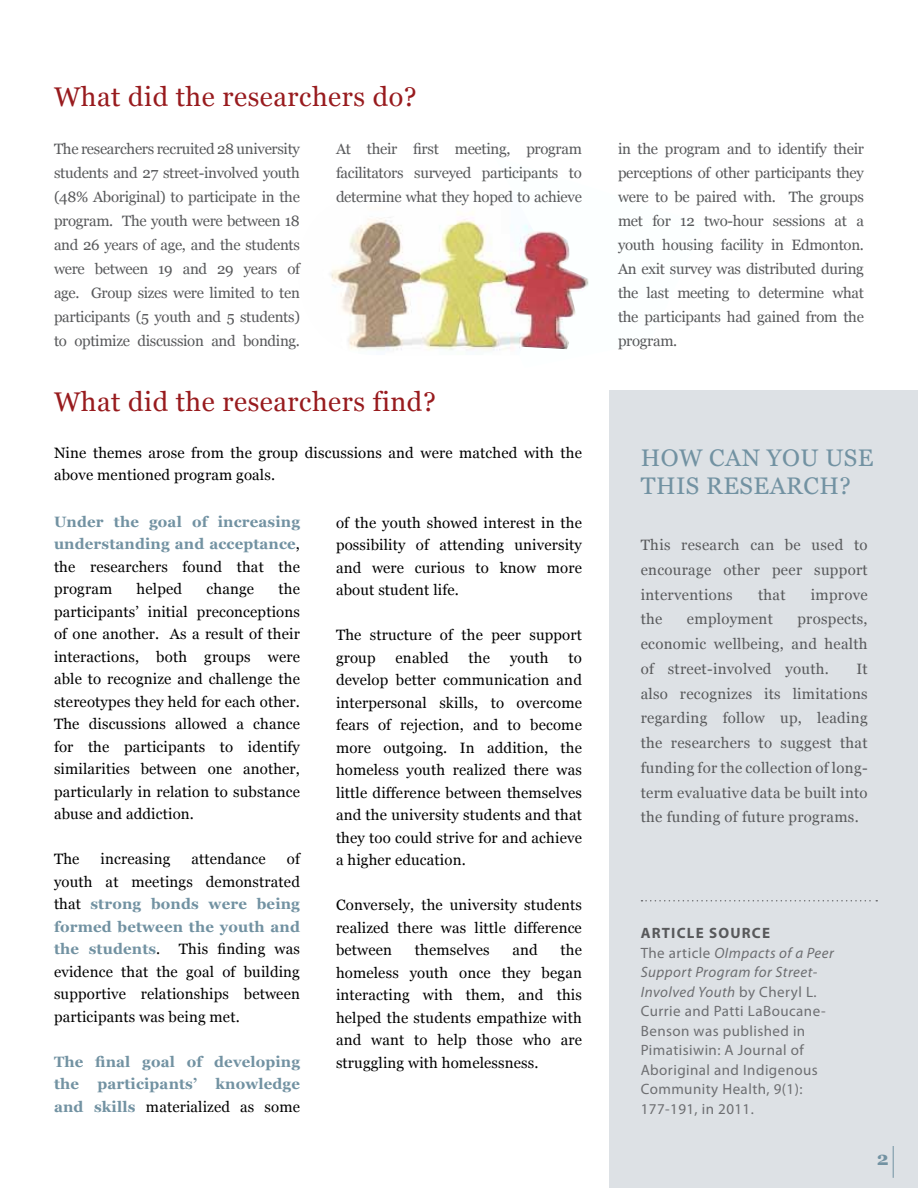
<style>
.page{position:relative;width:918px;height:1188px;background:#fff}
.page>*{position:absolute;margin:0;border:0;box-sizing:border-box;transform-origin:0 0}
.t1{font:27px "Georgia";letter-spacing:.02em;color:#981b1e}
.t2{font:24px/28.8px "Georgia";letter-spacing:.02em;color:#7292a2}
.t3{font:700 19.05px "Georgia";color:#7292a2}
.t4{font:15px/22.5px "Georgia";letter-spacing:.01em;color:#000;text-align:justify}
.t5{font:15px/24px "Georgia";letter-spacing:-.02em;color:#58595b;text-align:justify}
.t6{font:15px/19.5px "Myriad Pro";letter-spacing:.03em;color:#6d6e71}
.t7{font:700 15px/22.5px "Georgia";letter-spacing:.01em;color:#7292a2;text-align:justify}
.s1{font-weight:400;color:#000}
.s2{font-weight:700;color:#7292a2}
.s3{font-weight:700;color:#58595b}
.s4{font-style:italic}
</style>
<div class="page">
<img style="left:330px;top:217px;width:164px;height:134px">
<div style="left:609px;top:391px;width:309px;height:797px;background:#dde1e5"></div>
<hr style="left:893px;top:1146px;width:1px;height:32px;background:#7292a2">
<svg style="left:641px;top:900px;width:236px;height:2px"></svg>
<svg style="left:494px;top:224px;width:95px;height:126px"></svg>
<h1 class="t1" style="left:54px;top:81px;width:364px">What did the researchers do?</h1>
<p class="t5" style="left:54px;top:137px;width:248px">The researchers recruited 28 university students and 27 street-involved youth (48% Aboriginal) to participate in the program. The youth were between 18 and 26 years of age, and the students were between 19 and 29 years of age. Group sizes were limited to ten participants (5 youth and 5 students) to optimize discussion and bonding.</p>
<p class="t5" style="left:336px;top:137px;width:247px">At their first meeting, program facilitators surveyed participants to determine what they hoped to achieve</p>
<h1 class="t1" style="left:54px;top:385px;width:383px">What did the researchers find?</h1>
<p class="t4" style="left:54px;top:442px;width:529px">Nine themes arose from the group discussions and were matched with the above mentioned program goals.</p>
<p class="t7" style="left:54px;top:510px;width:248px">Under the goal of increasing understanding and acceptance<span class="s1">, the researchers found that the program</span></p>
<p class="t4" style="left:336px;top:512px;width:248px">of the youth showed interest in the possibility of attending university and were curious to know more about student life.</p>
<p class="t4" style="left:336px;top:624px;width:247px">The structure of the peer support group</p>
<p class="t4" style="left:54px;top:578px;width:248px;text-indent:225px">the participants’ initial preconceptions of one another. As a result of their interactions, both groups were able to recognize and challenge the stereotypes they held for each other.<br>The discussions allowed a chance for the participants to identify similarities between one another, particularly in relation to substance abuse and addiction.</p>
<p class="t4" style="left:54px;top:848px;width:27px">The</p>
<p class="t4" style="left:101px;top:848px;width:71px">increasing</p>
<p class="t4" style="left:191px;top:848px;width:76px">attendance</p>
<p class="t4" style="left:137px;top:578px;width:47px">helped</p>
<p class="t4" style="left:207px;top:578px;width:49px">change</p>
<p class="t4" style="left:396px;top:647px;width:55px">enabled</p>
<p class="t4" style="left:469px;top:647px;width:23px">the</p>
<p class="t4" style="left:510px;top:647px;width:40px">youth</p>
<p class="t4" style="left:336px;top:647px;width:248px;text-indent:233px">to develop better communication and interpersonal skills, to overcome fears of rejection, and to become more outgoing. In addition, the homeless youth realized there was little difference between themselves and the university students and that they too could strive for and achieve a higher education.</p>
<p class="t4" style="left:336px;top:894px;width:247px">Conversely, the university students realized there was little difference between</p>
<p class="t4" style="left:54px;top:848px;width:248px;text-indent:233px">of youth at meetings demonstrated that <span class="s2">strong bonds were being formed between the youth and the students</span>. This finding was evidence that the goal of building supportive relationships between participants was being met.</p>
<p class="t7" style="left:54px;top:1050px;width:248px">The final goal of developing the participants’ knowledge and skills <span class="s1">materialized as some</span></p>
<p class="t4" style="left:336px;top:939px;width:247px;text-indent:225px">the homeless youth once they began interacting with them, and this helped the students empathize with and want to help those who are struggling with homelessness.</p>
<p class="t4" style="left:415px;top:939px;width:76px">themselves</p>
<p class="t4" style="left:512px;top:939px;width:27px">and</p>
<p class="t5" style="left:618px;top:137px;width:248px">in the program and to identify their perceptions of other participants they were to be paired with. The groups met for 12 two-hour sessions at a youth housing facility in Edmonton.<br>An exit survey was distributed during the last meeting to determine what the participants had gained from the program.</p>
<h2 class="t2" style="left:641px;top:443px;width:234px">how can you use this research?</h2>
<p class="t5" style="left:641px;top:533px;width:229px;line-height:24.8px">This research can be used to encourage other peer support interventions</p>
<p class="t5" style="left:758px;top:583px;width:29px">that</p>
<p class="t5" style="left:811px;top:583px;width:58px">improve</p>
<p class="t5" style="left:641px;top:607px;width:23px">the</p>
<p class="t5" style="left:687px;top:607px;width:87px">employment</p>
<p class="t5" style="left:641px;top:607px;width:228px;line-height:24.8px;text-indent:157px">prospects, economic wellbeing, and health of street-involved youth.</p>
<p class="t5" style="left:641px;top:657px;width:228px;line-height:24.8px;text-indent:216px">It also recognizes its limitations regarding follow up, leading the researchers to suggest that funding for the collection of long&shy;term evaluative data be built into the funding of future programs.</p>
<p class="t6" style="left:641px;top:923px;width:195px"><span class="s3">ARTICLE SOURCE<br></span>The article <span class="s4">OImpacts of a Peer<br>Support Program for Street-<br>Involved Youth</span> by Cheryl L.<br>Currie and Patti LaBoucane-<br>Benson was published in<br>Pimatisiwin: A Journal of<br>Aboriginal and Indigenous<br>Community Health, 9(1):<br>177-191, in 2011.</p>
<p class="t3" style="left:877px;top:1146px;width:13px">2</p>
</div>
